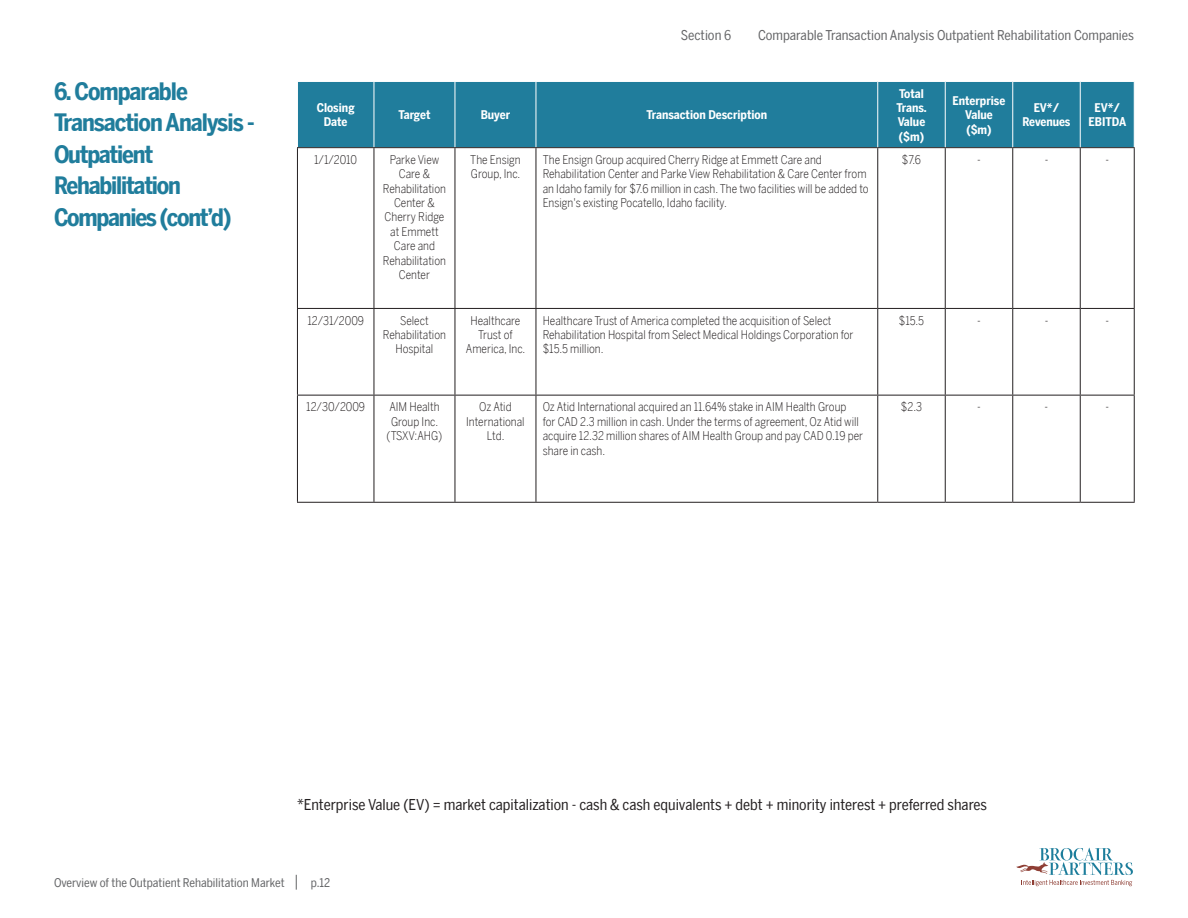
<style>
.page{position:relative;width:1188px;height:918px;background:#fff}
.page>*{position:absolute;margin:0;border:0;box-sizing:border-box;transform-origin:0 0}
.t1{font:700 24px/31.5px "Benton Sans Cond";letter-spacing:-.05em;color:#207d9c}
.t2{font:15px "Benton Sans Cond";color:#231f20}
.t3{font:13.5px "Benton Sans Cond";color:#636466}
.t4{font:300 12px/14.4px "Benton Sans Cond";color:#231f20;text-align:center}
.t5{font:700 12px/14.4px "Benton Sans Cond";color:#fff;text-align:center}
.t6{font:12px "Benton Sans Cond";color:#636466}
</style>
<div class="page">
<svg style="left:1016px;top:848px;width:117px;height:38px"></svg>
<svg style="left:296px;top:875px;width:1px;height:15px"></svg>
<div style="left:298px;top:82px;width:836px;height:65px;background:#207d9c"></div>
<hr style="left:374px;top:82px;width:1px;height:65px;background:#fff">
<hr style="left:455px;top:82px;width:1px;height:65px;background:#fff">
<hr style="left:536px;top:82px;width:1px;height:65px;background:#fff">
<hr style="left:877px;top:82px;width:1px;height:65px;background:#fff">
<hr style="left:945px;top:82px;width:1px;height:65px;background:#fff">
<hr style="left:1012px;top:82px;width:1px;height:65px;background:#fff">
<hr style="left:1080px;top:82px;width:1px;height:65px;background:#fff">
<hr style="left:297px;top:147px;width:77px;height:1px;background:#231f20">
<hr style="left:297px;top:148px;width:1px;height:160px;background:#231f20">
<hr style="left:374px;top:147px;width:81px;height:1px;background:#231f20">
<hr style="left:374px;top:148px;width:1px;height:160px;background:#231f20">
<hr style="left:455px;top:147px;width:81px;height:1px;background:#231f20">
<hr style="left:455px;top:148px;width:1px;height:160px;background:#231f20">
<hr style="left:536px;top:147px;width:342px;height:1px;background:#231f20">
<hr style="left:536px;top:148px;width:1px;height:160px;background:#231f20">
<hr style="left:878px;top:147px;width:67px;height:1px;background:#231f20">
<hr style="left:877px;top:148px;width:1px;height:160px;background:#231f20">
<hr style="left:945px;top:147px;width:68px;height:1px;background:#231f20">
<hr style="left:945px;top:148px;width:1px;height:160px;background:#231f20">
<hr style="left:1013px;top:147px;width:67px;height:1px;background:#231f20">
<hr style="left:1012px;top:148px;width:1px;height:160px;background:#231f20">
<hr style="left:1080px;top:147px;width:55px;height:1px;background:#231f20">
<hr style="left:1080px;top:148px;width:1px;height:160px;background:#231f20">
<hr style="left:1134px;top:148px;width:1px;height:160px;background:#231f20">
<hr style="left:297px;top:308px;width:77px;height:1px;background:#231f20">
<hr style="left:297px;top:309px;width:1px;height:86px;background:#231f20">
<hr style="left:374px;top:308px;width:81px;height:1px;background:#231f20">
<hr style="left:374px;top:309px;width:1px;height:86px;background:#231f20">
<hr style="left:455px;top:308px;width:81px;height:1px;background:#231f20">
<hr style="left:455px;top:309px;width:1px;height:86px;background:#231f20">
<hr style="left:536px;top:308px;width:342px;height:1px;background:#231f20">
<hr style="left:536px;top:309px;width:1px;height:86px;background:#231f20">
<hr style="left:878px;top:308px;width:67px;height:1px;background:#231f20">
<hr style="left:877px;top:309px;width:1px;height:86px;background:#231f20">
<hr style="left:945px;top:308px;width:68px;height:1px;background:#231f20">
<hr style="left:945px;top:309px;width:1px;height:86px;background:#231f20">
<hr style="left:1013px;top:308px;width:67px;height:1px;background:#231f20">
<hr style="left:1012px;top:309px;width:1px;height:86px;background:#231f20">
<hr style="left:1080px;top:308px;width:55px;height:1px;background:#231f20">
<hr style="left:1080px;top:309px;width:1px;height:86px;background:#231f20">
<hr style="left:1134px;top:309px;width:1px;height:86px;background:#231f20">
<hr style="left:297px;top:395px;width:77px;height:1px;background:#231f20">
<hr style="left:297px;top:396px;width:1px;height:106px;background:#231f20">
<hr style="left:374px;top:395px;width:81px;height:1px;background:#231f20">
<hr style="left:374px;top:396px;width:1px;height:106px;background:#231f20">
<hr style="left:455px;top:395px;width:81px;height:1px;background:#231f20">
<hr style="left:455px;top:396px;width:1px;height:106px;background:#231f20">
<hr style="left:536px;top:395px;width:342px;height:1px;background:#231f20">
<hr style="left:536px;top:396px;width:1px;height:106px;background:#231f20">
<hr style="left:878px;top:395px;width:67px;height:1px;background:#231f20">
<hr style="left:877px;top:396px;width:1px;height:106px;background:#231f20">
<hr style="left:945px;top:395px;width:68px;height:1px;background:#231f20">
<hr style="left:945px;top:396px;width:1px;height:106px;background:#231f20">
<hr style="left:1013px;top:395px;width:67px;height:1px;background:#231f20">
<hr style="left:1012px;top:396px;width:1px;height:106px;background:#231f20">
<hr style="left:1080px;top:395px;width:55px;height:1px;background:#231f20">
<hr style="left:1080px;top:396px;width:1px;height:106px;background:#231f20">
<hr style="left:1134px;top:396px;width:1px;height:106px;background:#231f20">
<hr style="left:297px;top:502px;width:77px;height:1px;background:#231f20">
<hr style="left:374px;top:502px;width:81px;height:1px;background:#231f20">
<hr style="left:455px;top:502px;width:81px;height:1px;background:#231f20">
<hr style="left:536px;top:502px;width:342px;height:1px;background:#231f20">
<hr style="left:878px;top:502px;width:67px;height:1px;background:#231f20">
<hr style="left:945px;top:502px;width:68px;height:1px;background:#231f20">
<hr style="left:1013px;top:502px;width:67px;height:1px;background:#231f20">
<hr style="left:1080px;top:502px;width:55px;height:1px;background:#231f20">
<h1 class="t1" style="left:54px;top:75px;width:202px">6. Comparable<br>Transaction Analysis -<br>Outpatient<br>Rehabilitation<br>Companies (cont’d)</h1>
<p class="t3" style="left:681px;top:28px;width:52px">Section 6</p>
<p class="t3" style="left:758px;top:28px;width:377px">Comparable Transaction Analysis Outpatient Rehabilitation Companies</p>
<p class="t5" style="left:317px;top:100px;width:39px">Closing<br>Date</p>
<p class="t5" style="left:399px;top:108px;width:33px">Target</p>
<p class="t5" style="left:481px;top:108px;width:31px">Buyer</p>
<p class="t5" style="left:647px;top:108px;width:122px">Transaction Description</p>
<p class="t5" style="left:897px;top:86px;width:32px;text-align:left">Total<br>Trans.<br>Value ($m)</p>
<p class="t5" style="left:953px;top:93px;width:54px">Enterprise<br>Value ($m)</p>
<p class="t5" style="left:1022px;top:100px;width:50px">EV*/<br>Revenues</p>
<p class="t5" style="left:1089px;top:100px;width:39px">EV*/<br>EBITDA</p>
<p class="t4" style="left:314px;top:152px;width:44px">1/1/2010</p>
<p class="t4" style="left:383px;top:152px;width:65px">Parke View<br>Care &amp;<br>Rehabilitation<br>Center &amp;<br>Cherry Ridge at Emmett<br>Care and<br>Rehabilitation<br>Center</p>
<p class="t4" style="left:470px;top:152px;width:52px;text-align:left">The Ensign<br>Group, Inc.</p>
<p class="t4" style="left:543px;top:152px;width:328px;text-align:left">The Ensign Group acquired Cherry Ridge at Emmett Care and Rehabilitation Center and Parke View Rehabilitation &amp; Care Center from an Idaho family for $7.6 million in cash. The two facilities will be added to Ensign's existing Pocatello, Idaho facility.</p>
<p class="t4" style="left:902px;top:152px;width:21px">$7.6</p>
<p class="t4" style="left:977px;top:152px;width:5px">-</p>
<p class="t4" style="left:1045px;top:152px;width:5px">-</p>
<p class="t4" style="left:1105px;top:152px;width:5px">-</p>
<p class="t4" style="left:307px;top:313px;width:58px">12/31/2009</p>
<p class="t4" style="left:383px;top:313px;width:65px">Select<br>Rehabilitation<br>Hospital</p>
<p class="t4" style="left:466px;top:313px;width:61px">Healthcare<br>Trust of<br>America, Inc.</p>
<p class="t4" style="left:543px;top:313px;width:312px;text-align:left">Healthcare Trust of America completed the acquisition of Select<br>Rehabilitation Hospital from Select Medical Holdings Corporation for $15.5 million.</p>
<p class="t4" style="left:899px;top:313px;width:27px">$15.5</p>
<p class="t4" style="left:977px;top:313px;width:5px">-</p>
<p class="t4" style="left:1045px;top:313px;width:5px">-</p>
<p class="t4" style="left:1105px;top:313px;width:5px">-</p>
<p class="t4" style="left:306px;top:400px;width:60px">12/30/2009</p>
<p class="t4" style="left:387px;top:400px;width:57px">AIM Health<br>Group Inc. (TSXV:AHG)</p>
<p class="t4" style="left:466px;top:400px;width:60px">Oz Atid<br>International<br>Ltd.</p>
<p class="t4" style="left:543px;top:400px;width:322px;text-align:left">Oz Atid International acquired an 11.64% stake in AIM Health Group<br>for CAD 2.3 million in cash. Under the terms of agreement, Oz Atid will acquire 12.32 million shares of AIM Health Group and pay CAD 0.19 per share in cash.</p>
<p class="t4" style="left:901px;top:400px;width:23px">$2.3</p>
<p class="t4" style="left:977px;top:400px;width:5px">-</p>
<p class="t4" style="left:1045px;top:400px;width:5px">-</p>
<p class="t4" style="left:1105px;top:400px;width:5px">-</p>
<p class="t2" style="left:297px;top:796px;width:691px">*Enterprise Value (EV) = market capitalization - cash &amp; cash equivalents + debt + minority interest + preferred shares</p>
<p class="t6" style="left:54px;top:876px;width:232px">Overview of the Outpatient Rehabilitation Market</p>
<p class="t6" style="left:311px;top:876px;width:21px">p.12</p>
</div>
